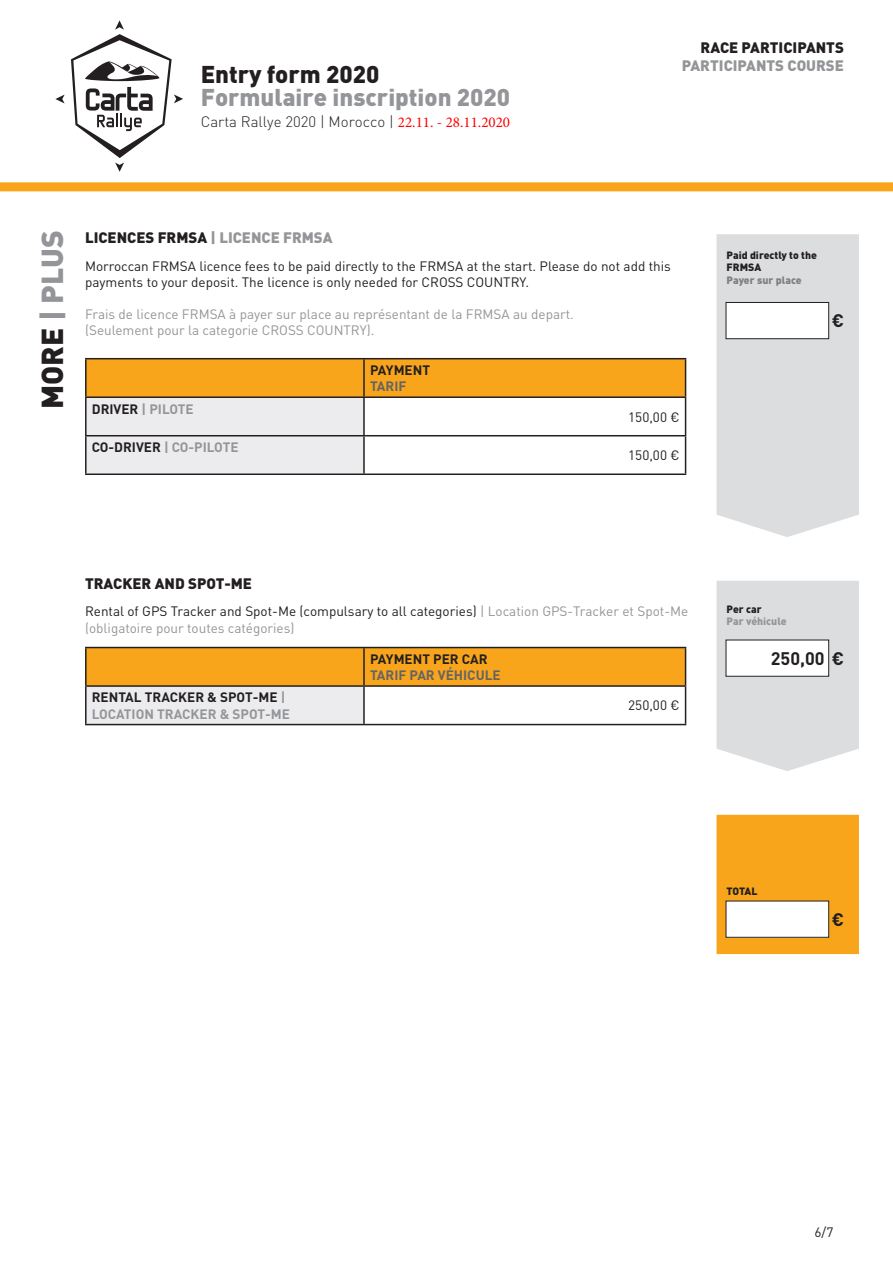
<style>
.page{position:relative;width:893px;height:1263px;background:#fff}
.page>*{position:absolute;margin:0;border:0;box-sizing:border-box;transform-origin:0 0}
.t1{font:900 30px "DIN Pro";color:#939598}
.t2{font:900 24px "DIN Pro";color:#939598}
.t3{font:900 24px "DIN Pro";color:#231f20}
.t4{font:700 18px "DIN Pro";color:#231f20}
.t5{font:900 15px "DIN Pro";color:#231f20}
.t6{font:300 15px "DIN Pro";color:#231f20}
.t7{font:900 15px "DIN Pro";color:#939598}
.t8{font:13.5px/16.2px "DIN Pro";color:#939598}
.t9{font:13.5px/16.2px "DIN Pro";color:#231f20}
.t10{font:700 13.5px/16.2px "DIN Pro";color:#939598}
.t11{font:700 13.5px "DIN Pro";color:#636366}
.t12{font:700 13.5px "DIN Pro";color:#231f20}
.t13{font:900 10.5px/12.6px "DIN Pro";color:#231f20}
.t14{font:900 10.5px "DIN Pro";color:#7c7e81}
.t15{font:900 10.5px "DIN Pro";color:#939598}
.s1{font-family:"Minion Pro";font-weight:400;color:#f00}
.s2{color:#231f20}
.s3{color:#939598}
</style>
<div class="page">
<div style="left:0;top:182px;width:893px;height:9px;background:#f9a51b"></div>
<div style="left:716px;top:815px;width:143px;height:139px;background:#f9a51b"></div>
<div style="left:726px;top:901px;width:103px;height:36px;background:#fff"></div>
<div style="left:726px;top:901px;width:103px;height:37px;border:1px solid #231f20"></div>
<svg style="left:55px;top:95px;width:10px;height:8px"></svg>
<svg style="left:71px;top:20px;width:112px;height:152px"></svg>
<div style="left:716px;top:234px;width:143px;height:303px;background:#dcdddf"></div>
<div style="left:726px;top:302px;width:103px;height:37px;background:#fff"></div>
<div style="left:726px;top:302px;width:103px;height:37px;border:1px solid #231f20"></div>
<svg style="left:87px;top:359px;width:598px;height:114px"></svg>
<hr style="left:85px;top:358px;width:279px;height:1px;background:#231f20">
<hr style="left:85px;top:359px;width:2px;height:37px;background:#231f20">
<hr style="left:364px;top:358px;width:322px;height:1px;background:#231f20">
<hr style="left:363px;top:359px;width:2px;height:37px;background:#231f20">
<hr style="left:685px;top:359px;width:1px;height:37px;background:#231f20">
<hr style="left:85px;top:396px;width:279px;height:2px;background:#231f20">
<hr style="left:85px;top:398px;width:2px;height:37px;background:#231f20">
<hr style="left:364px;top:396px;width:322px;height:2px;background:#231f20">
<hr style="left:363px;top:398px;width:2px;height:37px;background:#231f20">
<hr style="left:685px;top:398px;width:1px;height:37px;background:#231f20">
<hr style="left:85px;top:435px;width:279px;height:1px;background:#231f20">
<hr style="left:85px;top:436px;width:2px;height:37px;background:#231f20">
<hr style="left:364px;top:435px;width:322px;height:1px;background:#231f20">
<hr style="left:363px;top:436px;width:2px;height:37px;background:#231f20">
<hr style="left:685px;top:436px;width:1px;height:37px;background:#231f20">
<hr style="left:85px;top:473px;width:279px;height:2px;background:#231f20">
<hr style="left:364px;top:473px;width:322px;height:2px;background:#231f20">
<div style="left:87px;top:648px;width:598px;height:37px;background:#f9a51b"></div>
<div style="left:86px;top:686px;width:278px;height:38px;background:#ececee"></div>
<hr style="left:85px;top:647px;width:279px;height:1px;background:#231f20">
<hr style="left:85px;top:648px;width:2px;height:37px;background:#231f20">
<hr style="left:364px;top:647px;width:322px;height:1px;background:#231f20">
<hr style="left:363px;top:648px;width:2px;height:37px;background:#231f20">
<hr style="left:685px;top:648px;width:1px;height:37px;background:#231f20">
<hr style="left:85px;top:685px;width:279px;height:2px;background:#231f20">
<hr style="left:85px;top:687px;width:2px;height:37px;background:#231f20">
<hr style="left:364px;top:685px;width:322px;height:2px;background:#231f20">
<hr style="left:363px;top:687px;width:2px;height:37px;background:#231f20">
<hr style="left:685px;top:687px;width:1px;height:37px;background:#231f20">
<hr style="left:85px;top:724px;width:279px;height:1px;background:#231f20">
<hr style="left:364px;top:724px;width:322px;height:1px;background:#231f20">
<svg style="left:716px;top:581px;width:143px;height:190px;background:#dedee0"></svg>
<div style="left:726px;top:640px;width:103px;height:36px;background:#fff"></div>
<div style="left:726px;top:640px;width:103px;height:37px;border:1px solid #231f20"></div>
<h2 class="t3" style="left:201px;top:58px;width:180px">Entry form 2020</h2>
<h2 class="t2" style="left:201px;top:81px;width:311px">Formulaire inscription 2020</h2>
<p class="t6" style="left:201px;top:111px;width:311px">Carta Rallye 2020 | Morocco | <span class="s1">22.11. - 28.11.2020</span></p>
<p class="t5" style="left:701px;top:37px;width:145px">RACE PARTICIPANTS</p>
<p class="t7" style="left:682px;top:55px;width:164px">PARTICIPANTS COURSE</p>
<h1 class="t1" style="left:32px;top:409px;width:180px;rotate:-90deg"><span class="s2">MORE</span> | PLUS</h1>
<p class="t5" style="left:85px;top:227px;width:249px">LICENCES FRMSA <span class="s3">| LICENCE FRMSA</span></p>
<p class="t9" style="left:85px;top:257px;width:587px">Morroccan FRMSA licence fees to be paid directly to the FRMSA at the start. Please do not add this payments to your deposit. The licence is only needed for CROSS COUNTRY.</p>
<p class="t8" style="left:85px;top:306px;width:490px">Frais de licence FRMSA à payer sur place au représentant de la FRMSA au depart. (Seulement pour la categorie CROSS COUNTRY).</p>
<p class="t10" style="left:92px;top:400px;width:103px"><span class="s2">DRIVER</span> | PILOTE</p>
<p class="t10" style="left:92px;top:438px;width:148px"><span class="s2">CO-DRIVER</span> | CO-PILOTE</p>
<p class="t12" style="left:370px;top:361px;width:62px">PAYMENT</p>
<p class="t11" style="left:370px;top:377px;width:38px">TARIF</p>
<p class="t9" style="left:628px;top:408px;width:53px">150,00 €</p>
<p class="t9" style="left:628px;top:447px;width:53px">150,00 €</p>
<p class="t13" style="left:727px;top:248px;width:92px">Paid directly to the<br>FRMSA</p>
<p class="t14" style="left:727px;top:273px;width:77px">Payer sur place</p>
<h3 class="t4" style="left:832px;top:308px;width:14px">€</h3>
<p class="t5" style="left:85px;top:573px;width:169px">TRACKER AND SPOT-ME</p>
<p class="t8" style="left:85px;top:603px;width:605px"><span class="s2">Rental of GPS Tracker and Spot-Me (compulsary to all categories)</span> | Location GPS-Tracker et Spot-Me (obligatoire pour toutes catégories)</p>
<p class="t12" style="left:370px;top:650px;width:119px">PAYMENT PER CAR</p>
<p class="t11" style="left:370px;top:666px;width:132px">TARIF PAR VÉHICULE</p>
<p class="t10" style="left:92px;top:689px;width:200px"><span class="s2">RENTAL TRACKER &amp; SPOT-ME</span> |<br>LOCATION TRACKER &amp; SPOT-ME</p>
<p class="t9" style="left:628px;top:697px;width:53px">250,00 €</p>
<p class="t13" style="left:727px;top:602px;width:37px">Per car</p>
<p class="t15" style="left:727px;top:614px;width:61px">Par véhicule</p>
<h3 class="t4" style="left:771px;top:646px;width:75px">250,00 €</h3>
<p class="t13" style="left:727px;top:884px;width:32px">TOTAL</p>
<h3 class="t4" style="left:832px;top:907px;width:14px">€</h3>
<p class="t9" style="left:814px;top:1224px;width:20px">6/7</p>
</div>
